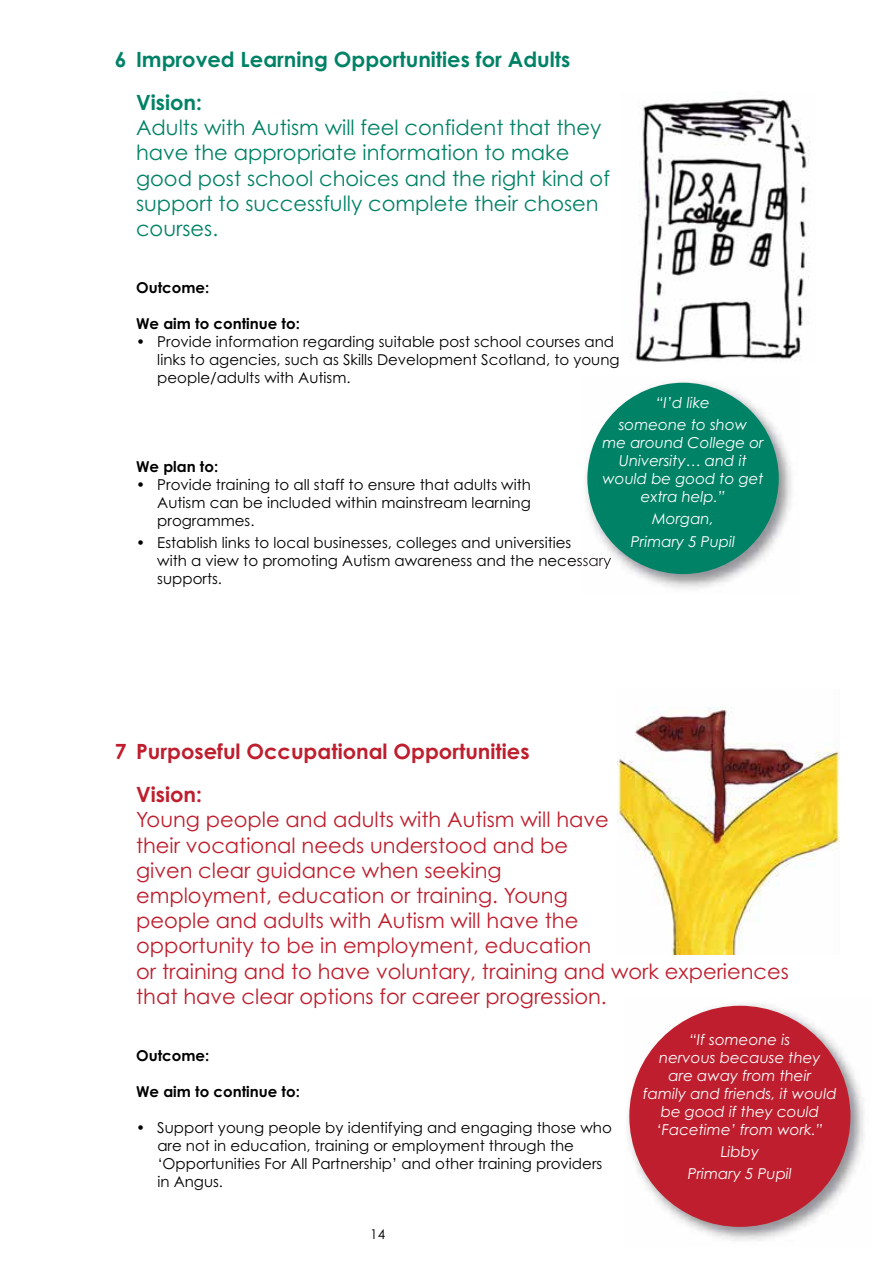
<style>
.page{position:relative;width:893px;height:1263px;background:#fff}
.page>*{position:absolute;margin:0;border:0;box-sizing:border-box;transform-origin:0 0}
.t1{font:21px/25.2px "Century Gothic";color:#be1e2d}
.t2{font:21px/25.2px "Century Gothic";color:#008266}
.t3{font:700 21px "Century Gothic";color:#008266}
.t4{font:700 21px "Century Gothic";color:#be1e2d}
.t5{font:15px/18px "Century Gothic";color:#000}
.t6{font:italic 15px/18px "Century Gothic";color:#fff;text-align:center}
.t7{font:700 15px "Century Gothic";color:#000}
.t8{font:13.5px "Century Gothic";color:#000}
</style>
<div class="page">
<img style="left:581px;top:382px;width:211px;height:207px">
<div style="left:587px;top:383px;width:192px;height:191px;background:#008266;border-radius:50%"></div>
<img style="left:635px;top:98px;width:175px;height:264px">
<img style="left:617px;top:707px;width:222px;height:248px">
<img style="left:628px;top:1004px;width:236px;height:237px">
<div style="left:629px;top:1006px;width:221px;height:221px;background:#be1e2d;border-radius:50%"></div>
<p class="t3" style="left:115px;top:47px;width:457px">6 Improved Learning Opportunities for Adults</p>
<p class="t3" style="left:136px;top:90px;width:67px">Vision:</p>
<p class="t2" style="left:136px;top:115px;width:475px">Adults with Autism will feel confident that they have the appropriate information to make good post school choices and the right kind of support to successfully complete their chosen courses.</p>
<p class="t7" style="left:136px;top:279px;width:75px">Outcome:</p>
<p class="t7" style="left:136px;top:315px;width:165px">We aim to continue to:</p>
<p class="t5" style="left:157px;top:332px;width:464px;text-indent:-21px">• Provide information regarding suitable post school courses and links to agencies, such as Skills Development Scotland, to young people/adults with Autism.</p>
<p class="t6" style="left:619px;top:392px;width:130px;line-height:22.2px">“I’d like<br>someone to show</p>
<p class="t6" style="left:602px;top:434px;width:163px">me around College or<br>University… and it would be good to get extra help.”</p>
<p class="t6" style="left:631px;top:508px;width:106px;line-height:22.2px">Morgan,<br>Primary 5 Pupil</p>
<p class="t7" style="left:136px;top:458px;width:84px">We plan to:</p>
<p class="t5" style="left:157px;top:476px;width:375px;text-align:justify;text-indent:-21px">• Provide training to all staff to ensure that adults with Autism can be included within mainstream learning programmes.</p>
<p class="t5" style="left:157px;top:534px;width:455px;text-indent:-21px">• Establish links to local businesses, colleges and universities<br>with a view to promoting Autism awareness and the necessary supports.</p>
<p class="t4" style="left:115px;top:739px;width:416px">7 Purposeful Occupational Opportunities</p>
<p class="t4" style="left:136px;top:783px;width:67px">Vision:</p>
<p class="t1" style="left:136px;top:807px;width:654px">Young people and adults with Autism will have<br>their vocational needs understood and be<br>given clear guidance when seeking<br>employment, education or training. Young<br>people and adults with Autism will have the<br>opportunity to be in employment, education<br>or training and to have voluntary, training and work experiences that have clear options for career progression.</p>
<p class="t7" style="left:136px;top:1046px;width:75px">Outcome:</p>
<p class="t7" style="left:136px;top:1082px;width:165px">We aim to continue to:</p>
<p class="t5" style="left:157px;top:1118px;width:456px;text-indent:-21px">• Support young people by identifying and engaging those who are not in education, training or employment through the ‘Opportunities For All Partnership’ and other training providers in Angus.</p>
<p class="t8" style="left:370px;top:1226px;width:16px">14</p>
<p class="t6" style="left:643px;top:1030px;width:195px">“If someone is<br>nervous because they<br>are away from their<br>family and friends, it would be good if they could ‘Facetime’ from work.”</p>
<p class="t6" style="left:688px;top:1140px;width:106px;line-height:22.2px">Libby<br>Primary 5 Pupil</p>
</div>
